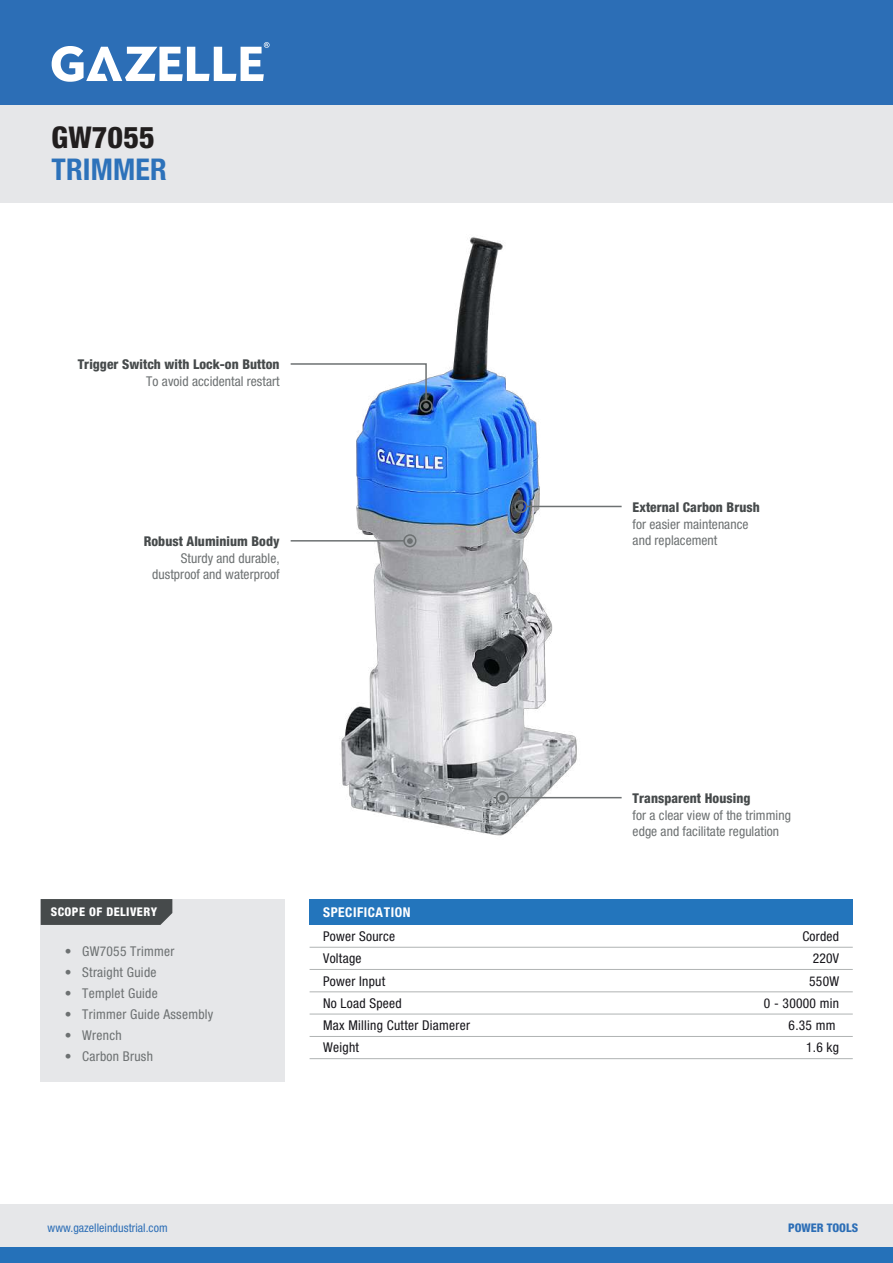
<style>
.page{position:relative;width:893px;height:1263px;background:#fff}
.page>*{position:absolute;margin:0;border:0;box-sizing:border-box;transform-origin:0 0}
.t1{font:700 condensed 30px "Helvetica Neue LT Std";letter-spacing:.005em;color:#2d72ba}
.t2{font:800 condensed 30px "Helvetica Neue LT Std";letter-spacing:.005em;color:#211e1e}
.t3{font:condensed 13.5px/16.2px "Helvetica Neue LT Std";letter-spacing:.005em;color:#6d7172}
.t4{font:condensed 13.5px "Helvetica Neue LT Std";letter-spacing:.02em;color:#16151a}
.t5{font:800 condensed 13.5px "Helvetica Neue LT Std";letter-spacing:.005em;color:#464a4b}
.t6{font:700 condensed 13.5px "Helvetica Neue LT Std";letter-spacing:.04em;color:#fff}
.t7{font:800 condensed 12px "Helvetica Neue LT Std";letter-spacing:.04em;color:#fff}
.t8{font:condensed 11.85px "Helvetica Neue LT Std";letter-spacing:.005em;color:#2c6eb6}
.t9{font:800 condensed 11.85px "Helvetica Neue LT Std";letter-spacing:.005em;color:#2c6eb6}
</style>
<div class="page">
<div style="left:0;top:1204px;width:893px;height:43px;background:#e6e7e9"></div>
<div style="left:0;top:1247px;width:893px;height:16px;background:#2571b9"></div>
<div style="left:0;top:105px;width:893px;height:98px;background:#e6e7e9"></div>
<div style="left:0;top:0;width:893px;height:105px;background:#2c6eb6"></div>
<svg style="left:52px;top:42px;width:218px;height:40px"></svg>
<div style="left:310px;top:899px;width:543px;height:26px;background:#2375bc"></div>
<hr style="left:310px;top:947px;width:543px;height:1px;background:#b0b3b3">
<hr style="left:310px;top:969px;width:543px;height:1px;background:#b0b3b3">
<hr style="left:310px;top:991px;width:543px;height:1px;background:#b0b3b3">
<hr style="left:310px;top:1014px;width:543px;height:1px;background:#b0b3b3">
<hr style="left:310px;top:1036px;width:543px;height:1px;background:#b0b3b3">
<hr style="left:310px;top:1058px;width:543px;height:1px;background:#b0b3b3">
<div style="left:41px;top:899px;width:244px;height:182px;background:#e6e7e9"></div>
<div style="left:41px;top:899px;width:131px;height:26px;background:#464a4b"></div>
<img style="left:290px;top:237px;width:332px;height:599px">
<hr style="left:508px;top:797px;width:114px;height:1px;background:#6d7172">
<svg style="left:499px;top:795px;width:6px;height:6px"></svg>
<div style="left:496px;top:791px;width:13px;height:13px;border:2px solid #6d7172;border-radius:50%"></div>
<hr style="left:527px;top:506px;width:95px;height:1px;background:#6d7172">
<svg style="left:518px;top:504px;width:6px;height:6px"></svg>
<div style="left:514px;top:500px;width:13px;height:13px;border:2px solid #6d7172;border-radius:50%"></div>
<svg style="left:290px;top:362px;width:139px;height:47px"></svg>
<div style="left:419px;top:399px;width:14px;height:14px;border:2px solid #6d7172;border-radius:50%"></div>
<hr style="left:291px;top:540px;width:113px;height:2px;background:#6d7172">
<svg style="left:407px;top:538px;width:6px;height:6px"></svg>
<div style="left:403px;top:534px;width:13px;height:13px;border:2px solid #6d7172;border-radius:50%"></div>
<h1 class="t2" style="left:52px;top:119px;width:105px">GW7055</h1>
<h1 class="t1" style="left:52px;top:151px;width:117px">TRIMMER</h1>
<p class="t5" style="left:78px;top:356px;width:203px">Trigger Switch with Lock-on Button</p>
<p class="t3" style="left:146px;top:373px;width:135px">To avoid accidental restart</p>
<p class="t5" style="left:633px;top:499px;width:129px">External Carbon Brush</p>
<p class="t3" style="left:633px;top:516px;width:117px">for easier maintenance</p>
<p class="t5" style="left:144px;top:533px;width:137px">Robust Aluminium Body</p>
<p class="t3" style="left:633px;top:532px;width:86px">and replacement</p>
<p class="t3" style="left:152px;top:550px;width:129px;text-align:right">Sturdy and durable, dustproof and waterproof</p>
<p class="t7" style="left:51px;top:905px;width:108px">SCOPE OF DELIVERY</p>
<p class="t3" style="left:65px;top:943px;width:111px">• GW7055 Trimmer</p>
<p class="t3" style="left:65px;top:964px;width:93px">• Straight Guide</p>
<p class="t3" style="left:65px;top:985px;width:95px">• Templet Guide</p>
<p class="t3" style="left:65px;top:1006px;width:150px">• Trimmer Guide Assembly</p>
<p class="t3" style="left:65px;top:1027px;width:58px">• Wrench</p>
<p class="t3" style="left:65px;top:1048px;width:90px">• Carbon Brush</p>
<p class="t5" style="left:633px;top:790px;width:119px">Transparent Housing</p>
<p class="t3" style="left:633px;top:807px;width:160px">for a clear view of the trimming edge and facilitate regulation</p>
<p class="t6" style="left:323px;top:904px;width:89px">SPECIFICATION</p>
<p class="t4" style="left:323px;top:928px;width:74px">Power Source</p>
<p class="t4" style="left:802px;top:928px;width:38px">Corded</p>
<p class="t4" style="left:323px;top:951px;width:40px">Voltage</p>
<p class="t4" style="left:813px;top:951px;width:28px">220V</p>
<p class="t4" style="left:323px;top:973px;width:64px">Power Input</p>
<p class="t4" style="left:809px;top:973px;width:31px">550W</p>
<p class="t4" style="left:323px;top:995px;width:80px">No Load Speed</p>
<p class="t4" style="left:764px;top:995px;width:77px">0 - 30000 min</p>
<p class="t4" style="left:323px;top:1017px;width:148px">Max Milling Cutter Diamerer</p>
<p class="t4" style="left:789px;top:1017px;width:49px">6.35 mm</p>
<p class="t4" style="left:323px;top:1040px;width:37px">Weight</p>
<p class="t4" style="left:806px;top:1040px;width:35px">1.6 kg</p>
<p class="t8" style="left:48px;top:1221px;width:122px">www.gazelleindustrial.com</p>
<p class="t9" style="left:788px;top:1221px;width:72px">POWER TOOLS</p>
</div>
